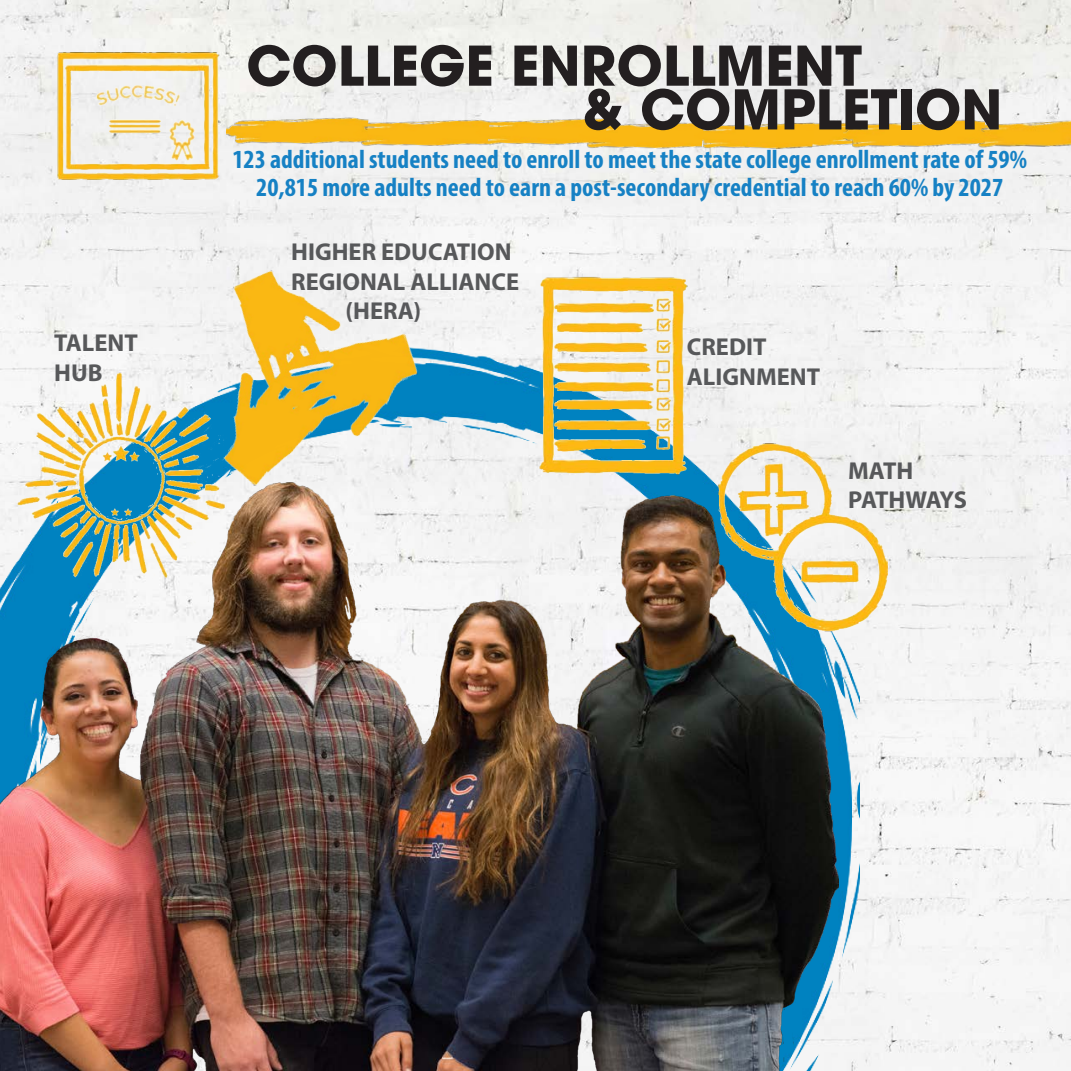
<style>
.page{position:relative;width:1071px;height:1071px;background:#fff}
.page>*{position:absolute;margin:0;border:0;box-sizing:border-box;transform-origin:0 0}
.t1{font:700 54.25px "ITC Avant Garde Pro";color:#231f20}
.t2{font:700 condensed 26.25px "Myriad Pro";color:#1681c4}
.t3{font:700 24.5px "Myriad Pro";color:#57585a}
.t4{font:700 24.5px "Myriad Pro";letter-spacing:-.055em;color:#57585a}
</style>
<div class="page">
<img style="left:0;top:0;width:1071px;height:1071px">
<img style="left:776px;top:106px;width:94px;height:66px">
<img style="left:693px;top:97px;width:124px;height:69px">
<img style="left:577px;top:96px;width:129px;height:68px">
<img style="left:492px;top:93px;width:117px;height:68px">
<img style="left:351px;top:92px;width:141px;height:69px">
<img style="left:246px;top:90px;width:125px;height:69px">
<img style="left:987px;top:94px;width:84px;height:66px">
<img style="left:842px;top:94px;width:145px;height:67px">
<img style="left:46px;top:13px;width:200px;height:216px">
<img style="left:0;top:276px;width:859px;height:795px">
<img style="left:0;top:480px;width:838px;height:591px">
<img style="left:7px;top:367px;width:228px;height:227px">
<img style="left:151px;top:232px;width:319px;height:319px">
<img style="left:705px;top:441px;width:182px;height:191px">
<img style="left:508px;top:274px;width:197px;height:219px">
<p class="t3" style="left:54px;top:327px;width:85px">TALENT</p>
<p class="t3" style="left:54px;top:356px;width:50px">HUB</p>
<p class="t1" style="left:246px;top:29px;width:617px">COLLEGE ENROLLMENT</p>
<p class="t1" style="left:582px;top:73px;width:422px">&amp; COMPLETION</p>
<p class="t2" style="left:232px;top:143px;width:796px">123 additional students need to enroll to meet the state college enrollment rate of 59%</p>
<p class="t2" style="left:256px;top:171px;width:748px">20,815 more adults need to earn a post-secondary credential to reach 60% by 2027</p>
<p class="t3" style="left:291px;top:236px;width:222px">HIGHER EDUCATION</p>
<p class="t3" style="left:291px;top:266px;width:230px">REGIONAL ALLIANCE</p>
<p class="t3" style="left:346px;top:295px;width:77px">(HERA)</p>
<p class="t3" style="left:687px;top:331px;width:81px">CREDIT</p>
<p class="t3" style="left:687px;top:360px;width:135px">ALIGNMENT</p>
<p class="t3" style="left:848px;top:454px;width:66px">MATH</p>
<p class="t4" style="left:848px;top:484px;width:120px">PATHWAYS</p>
</div>
